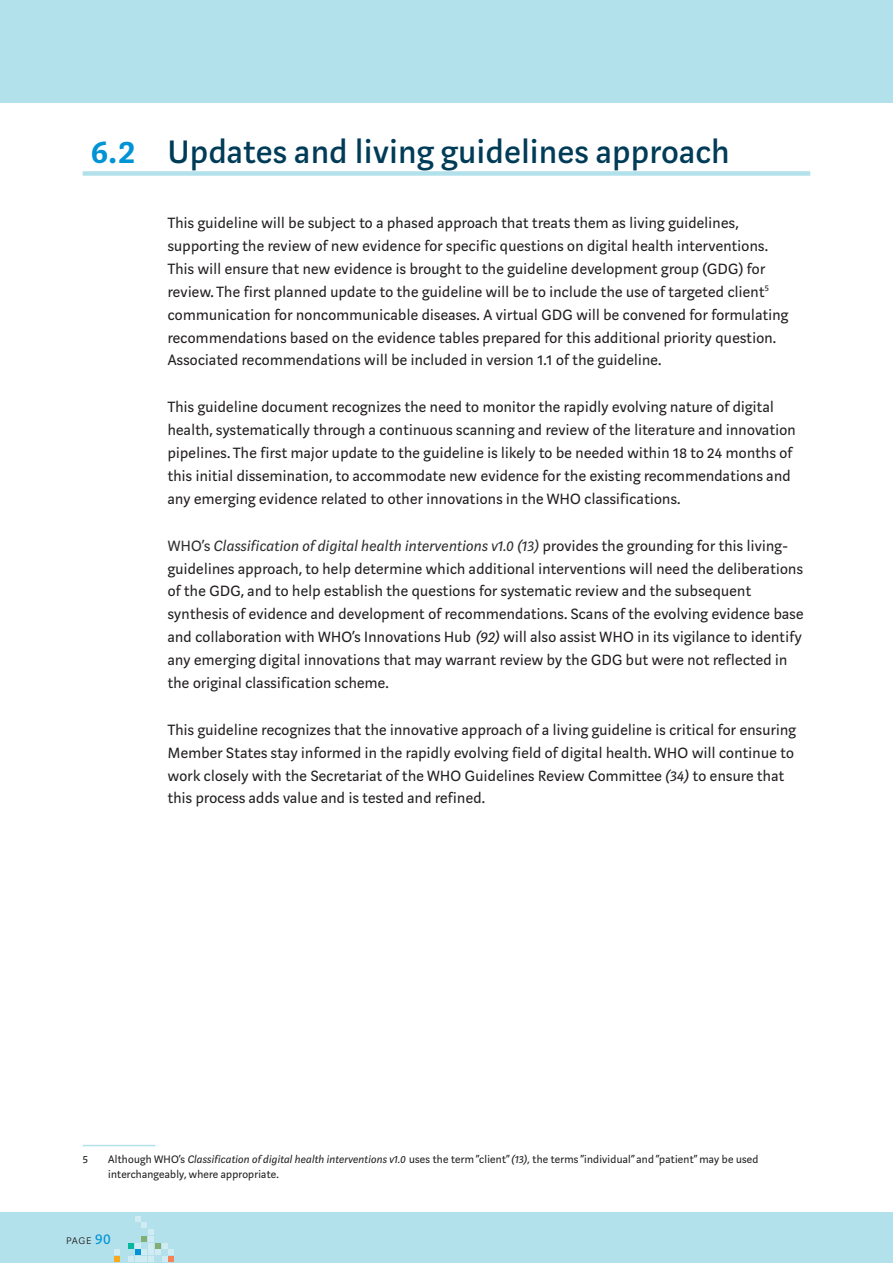
<style>
.page{position:relative;width:893px;height:1263px;background:#fff}
.page>*{position:absolute;margin:0;border:0;box-sizing:border-box;transform-origin:0 0}
.Numbered_A_Head_blue{font:500 36px "Marat Sans";letter-spacing:.02em;color:#003b57}
.BODY_Text_Main_Part{font:16.5px/22.8px "Marat Sans";letter-spacing:.02em;color:#231f20}
.t1{font:13.5px "Marat Sans Extralight Small Caps";color:#231f20}
.Footnote{font:12px/15px "Marat Sans";letter-spacing:.02em;color:#231f20}
.s1{font-weight:600;color:#0093d5}
.s2{color:#312f30}
.s3{font-style:italic;color:#312f30}
.s4{font-style:italic}
.s5{font-family:"Marat Sans";font-size:16.5px;color:#0093d5}
</style>
<div class="page">
<div style="left:0;top:1212px;width:893px;height:51px;background:#b3e1eb"></div>
<div style="left:0;top:0;width:893px;height:102px;background:#b3e1eb"></div>
<svg style="left:114px;top:1216px;width:60px;height:46px"></svg>
<div style="left:83px;top:171px;width:727px;height:5px;background:#b3e1eb"></div>
<hr style="left:83px;top:1145px;width:72px;height:1px;background:#b3e1eb">
<p class="Numbered_A_Head_blue" style="left:91px;top:132px;width:640px"><span class="s1">6.2</span> Updates and living guidelines approach</p>
<p class="BODY_Text_Main_Part" style="left:168px;top:212px;width:622px">This guideline will be subject to a phased approach that treats them as living guidelines, supporting the review of new evidence for specific questions on digital health interventions.<br>This will ensure that new evidence is brought to the guideline development group (GDG) for review. The first planned update to the guideline will be to include the use of targeted client<sup>5 </sup>communication for noncommunicable diseases. A virtual GDG will be convened for formulating recommendations based on the evidence tables prepared for this additional priority question.<br>Associated recommendations will be included in version 1.1 of the guideline.</p>
<p class="BODY_Text_Main_Part" style="left:168px;top:396px;width:629px">This guideline document recognizes the need to monitor the rapidly evolving nature of digital health, systematically through a continuous scanning and review of the literature and innovation pipelines. The first major update to the guideline is likely to be needed within 18 to 24 months of this initial dissemination, to accommodate new evidence for the existing recommendations and any emerging evidence related to other innovations in the WHO classifications.</p>
<p class="BODY_Text_Main_Part" style="left:168px;top:534px;width:637px"><span class="s2">WHO’s</span> <span class="s3">Classification of digital health interventions v1.0 (13)</span> provides the grounding for this living&shy;guidelines approach, to help determine which additional interventions will need the deliberations of the GDG, and to help establish the questions for systematic review and the subsequent synthesis of evidence and development of recommendations. Scans of the evolving evidence base and collaboration with WHO’s Innovations Hub <span class="s4">(92)</span> will also assist WHO in its vigilance to identify any emerging digital innovations that may warrant review by the GDG but were not reflected in the original classification scheme.</p>
<p class="BODY_Text_Main_Part" style="left:168px;top:718px;width:630px">This guideline recognizes that the innovative approach of a living guideline is critical for ensuring Member States stay informed in the rapidly evolving field of digital health. WHO will continue to work closely with the Secretariat of the WHO Guidelines Review Committee <span class="s4">(34)</span> to ensure that this process adds value and is tested and refined.</p>
<p class="Footnote" style="left:83px;top:1152px;width:7px">5</p>
<p class="Footnote" style="left:108px;top:1152px;width:652px">Although WHO’s <span class="s4">Classification of digital health interventions v1.0</span> uses the term “client” <span class="s4">(13),</span> the terms “individual” and “patient” may be used interchangeably, where appropriate.</p>
<p class="t1" style="left:66px;top:1232px;width:46px">page <span class="s5">90</span></p>
</div>
